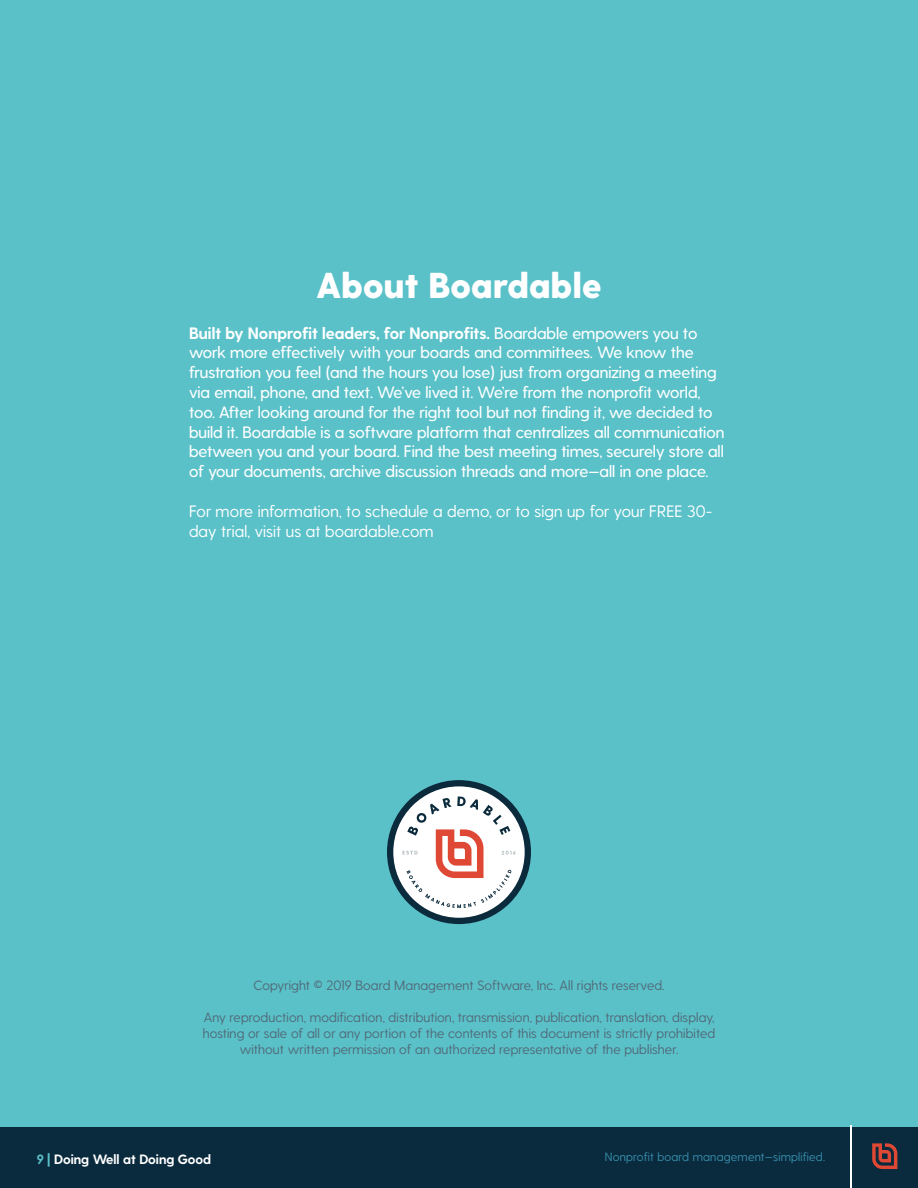
<style>
.page{position:relative;width:918px;height:1188px;background:#5ac1c9}
.page>*{position:absolute;margin:0;border:0;box-sizing:border-box;transform-origin:0 0}
.t1{font:800 36px "Greycliff CF";letter-spacing:.01em;color:#fff}
.t2{font:500 16.5px/19.8px "Greycliff CF";color:#fff}
.t3{font:16.5px/19.8px "Greycliff CF";letter-spacing:.01em;color:#fff}
.t4{font:13.5px/16.2px "Greycliff CF";letter-spacing:.01em;color:#516b78;text-align:center}
.t5{font:700 13.5px "Greycliff CF";color:#fff}
.t6{font:12px "Greycliff CF";letter-spacing:.02em;color:#368dab}
.s1{font-weight:700}
.s2{color:#5ac1c9}
</style>
<div class="page">
<svg style="left:387px;top:780px;width:144px;height:144px"></svg>
<div style="left:0;top:1128px;width:918px;height:60px;background:#0a2a3d"></div>
<svg style="left:872px;top:1143px;width:25px;height:26px"></svg>
<hr style="left:850px;top:1125px;width:2px;height:63px;background:#fff">
<h1 class="t1" style="left:316px;top:263px;width:287px">About Boardable</h1>
<p class="t2" style="left:189px;top:323px;width:537px"><span class="s1">Built by Nonprofit leaders, for Nonprofits.</span> Boardable empowers you to work more effectively with your boards and committees. We know the frustration you feel (and the hours you lose) just from organizing a meeting via email, phone, and text. We’ve lived it. We’re from the nonprofit world, too. After looking around for the right tool but not finding it, we decided to build it. Boardable is a software platform that centralizes all communication between you and your board. Find the best meeting times, securely store all of your documents, archive discussion threads and more—all in one place.</p>
<p class="t3" style="left:189px;top:501px;width:525px">For more information, to schedule a demo, or to sign up for your FREE 30- day trial, visit us at boardable.com</p>
<p class="t4" style="left:254px;top:977px;width:412px">Copyright © 2019 Board Management Software, Inc. All rights reserved.</p>
<p class="t4" style="left:203px;top:1009px;width:514px">Any reproduction, modification, distribution, transmission, publication, translation, display, hosting or sale of all or any portion of the contents of this document is strictly prohibited without written permission of an authorized representative of the publisher.</p>
<p class="t5" style="left:37px;top:1152px;width:176px"><span class="s2">9 |</span> Doing Well at Doing Good</p>
<p class="t6" style="left:605px;top:1150px;width:222px">Nonprofit board management—simplified.</p>
</div>
